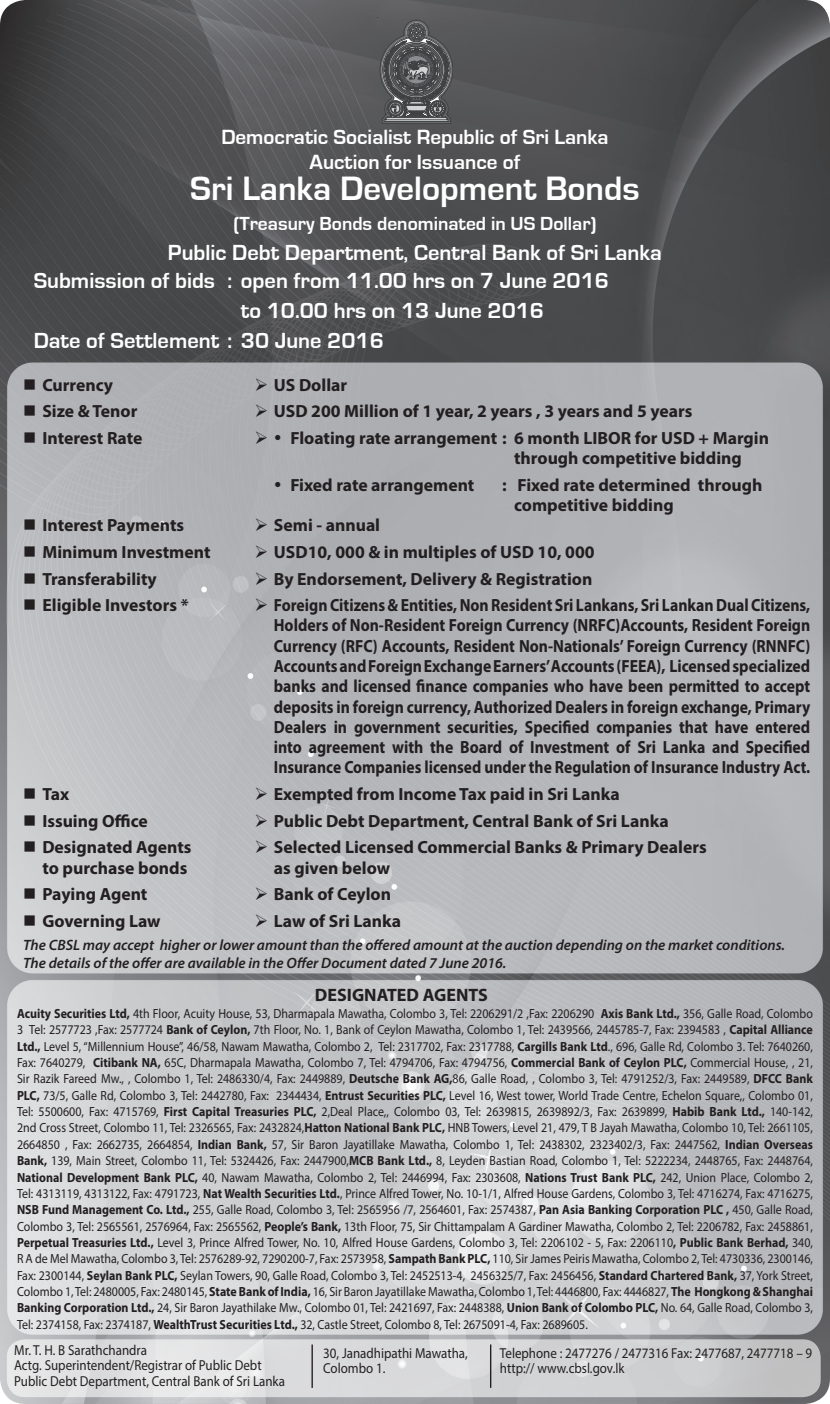
<style>
.page{position:relative;width:830px;height:1404px;background:#fff}
.page>*{position:absolute;margin:0;border:0;box-sizing:border-box;transform-origin:0 0}
.t1{font:700 34.8px "Eurostile";color:#fff}
.t2{font:700 22.5px "Eurostile";color:#fff}
.t3{font:700 21.15px/25.3px "Eurostile";color:#fff;text-align:center}
.t4{font:700 19.5px "Eurostile";color:#fff}
.t5{font:700 18px "Myriad Pro";color:#231f20}
.t6{font:700 17.7px/20.2px "Myriad Pro";color:#231f20}
.t7{font:700 17.7px/20.2px "Myriad Pro";color:#231f20;text-align:justify;scale:.89 1}
.t8{font:italic 600 15px/18px "Myriad Pro";color:#231f20}
.t9{font:14.4px/15.1px "Myriad Pro";color:#231f20;scale:.9 1}
.t10{font:13.35px/16.4px "Myriad Pro";color:#231f20;text-align:justify;scale:.9 1}
.s1{font-weight:700}
</style>
<div class="page">
<img style="left:0;top:0;width:829px;height:1403px">
<div style="left:7px;top:1339px;width:813px;height:57px;background:linear-gradient(to right,#e9e9ea,#c7c7c8);border-radius:18px"></div>
<hr style="left:311px;top:1344px;width:2px;height:43px;background:#231f20">
<hr style="left:489px;top:1344px;width:2px;height:43px;background:#231f20">
<svg style="left:377px;top:17px;width:76px;height:106px;background:#5c5d5f"></svg>
<svg style="left:36px;top:390px;width:18px;height:1px"></svg>
<svg style="left:36px;top:417px;width:18px;height:1px"></svg>
<svg style="left:36px;top:444px;width:18px;height:1px"></svg>
<svg style="left:142px;top:444px;width:18px;height:1px"></svg>
<svg style="left:236px;top:444px;width:18px;height:1px"></svg>
<svg style="left:268px;top:444px;width:31px;height:1px"></svg>
<svg style="left:23px;top:490px;width:37px;height:1px"></svg>
<svg style="left:236px;top:490px;width:36px;height:1px"></svg>
<svg style="left:282px;top:490px;width:17px;height:1px"></svg>
<svg style="left:36px;top:531px;width:18px;height:1px"></svg>
<svg style="left:36px;top:558px;width:18px;height:1px"></svg>
<svg style="left:36px;top:584px;width:18px;height:1px"></svg>
<svg style="left:268px;top:584px;width:18px;height:1px"></svg>
<svg style="left:36px;top:611px;width:18px;height:1px"></svg>
<svg style="left:36px;top:799px;width:18px;height:1px"></svg>
<svg style="left:36px;top:826px;width:18px;height:1px"></svg>
<svg style="left:36px;top:853px;width:18px;height:1px"></svg>
<svg style="left:36px;top:900px;width:18px;height:1px"></svg>
<svg style="left:36px;top:926px;width:18px;height:1px"></svg>
<h3 class="t3" style="left:221px;top:124px;width:388px">Democratic Socialist Republic of Sri Lanka<br>Auction for Issuance of</h3>
<h1 class="t1" style="left:190px;top:169px;width:450px">Sri Lanka Development Bonds</h1>
<h3 class="t4" style="left:233px;top:213px;width:364px">(Treasury Bonds denominated in US Dollar)</h3>
<h2 class="t2" style="left:168px;top:240px;width:495px">Public Debt Department, Central Bank of Sri Lanka</h2>
<h2 class="t2" style="left:34px;top:269px;width:576px">Submission of bids : open from 11.00 hrs on 7 June 2016</h2>
<h2 class="t2" style="left:241px;top:299px;width:304px">to 10.00 hrs on 13 June 2016</h2>
<h2 class="t2" style="left:34px;top:329px;width:351px">Date of Settlement : 30 June 2016</h2>
<h3 class="t6" style="left:23px;top:374px;width:92px">■ Currency</h3>
<h3 class="t6" style="left:254px;top:374px;width:94px">➢ US Dollar</h3>
<h3 class="t6" style="left:23px;top:400px;width:116px">■ Size &amp; Tenor</h3>
<h3 class="t6" style="left:254px;top:400px;width:439px">➢ USD 200 Million of 1 year, 2 years , 3 years and 5 years</h3>
<h3 class="t6" style="left:23px;top:427px;width:121px">■ Interest Rate</h3>
<h3 class="t6" style="left:514px;top:427px;width:256px;text-indent:-259px">➢ • Floating rate arrangement : 6 month LIBOR for USD + Margin through competitive bidding</h3>
<h3 class="t6" style="left:274px;top:474px;width:202px">• Fixed rate arrangement</h3>
<h3 class="t6" style="left:514px;top:474px;width:250px;text-indent:-12px">: Fixed rate determined through competitive bidding</h3>
<h3 class="t6" style="left:23px;top:514px;width:162px">■ Interest Payments</h3>
<h3 class="t6" style="left:254px;top:514px;width:127px">➢ Semi - annual</h3>
<h3 class="t6" style="left:23px;top:541px;width:189px">■ Minimum Investment</h3>
<h3 class="t6" style="left:254px;top:541px;width:342px">➢ USD10, 000 &amp; in multiples of USD 10, 000</h3>
<h3 class="t6" style="left:23px;top:568px;width:135px">■ Transferability</h3>
<h3 class="t6" style="left:254px;top:568px;width:339px">➢ By Endorsement, Delivery &amp; Registration</h3>
<h3 class="t6" style="left:23px;top:594px;width:167px">■ Eligible Investors *</h3>
<p class="t7" style="left:274px;top:594px;width:604px;text-indent:-20px">➢ Foreign Citizens &amp; Entities, Non Resident Sri Lankans, Sri Lankan Dual Citizens, Holders of Non-Resident Foreign Currency (NRFC)Accounts, Resident Foreign Currency (RFC) Accounts, Resident Non-Nationals’ Foreign Currency (RNNFC)<br>Accounts and Foreign Exchange Earners’ Accounts (FEEA), Licensed specialized banks and licensed finance companies who have been permitted to accept deposits in foreign currency, Authorized Dealers in foreign exchange, Primary Dealers in government securities, Specified companies that have entered into agreement with the Board of Investment of Sri Lanka and Specified Insurance Companies licensed under the Regulation of Insurance Industry Act.</p>
<h3 class="t6" style="left:23px;top:783px;width:48px">■ Tax</h3>
<h3 class="t6" style="left:254px;top:783px;width:367px">➢ Exempted from Income Tax paid in Sri Lanka</h3>
<h3 class="t6" style="left:23px;top:809px;width:126px">■ Issuing Office</h3>
<h3 class="t6" style="left:254px;top:809px;width:415px">➢ Public Debt Department, Central Bank of Sri Lanka</h3>
<h3 class="t6" style="left:23px;top:836px;width:170px">■ Designated Agents</h3>
<h3 class="t6" style="left:254px;top:836px;width:454px">➢ Selected Licensed Commercial Banks &amp; Primary Dealers</h3>
<h3 class="t6" style="left:42px;top:856px;width:146px">to purchase bonds</h3>
<h3 class="t6" style="left:274px;top:856px;width:118px">as given below</h3>
<h3 class="t6" style="left:23px;top:883px;width:126px">■ Paying Agent</h3>
<h3 class="t6" style="left:254px;top:883px;width:138px">➢ Bank of Ceylon</h3>
<h3 class="t6" style="left:23px;top:910px;width:139px">■ Governing Law</h3>
<h3 class="t6" style="left:254px;top:910px;width:148px">➢ Law of Sri Lanka</h3>
<p class="t8" style="left:23px;top:935px;width:763px">The CBSL may accept higher or lower amount than the offered amount at the auction depending on the market conditions.<br>The details of the offer are available in the Offer Document dated 7 June 2016.</p>
<h3 class="t5" style="left:315px;top:983px;width:174px">DESIGNATED AGENTS</h3>
<p class="t10" style="left:17px;top:1005px;width:885px"><span class="s1">Acuity Securities Ltd,</span> 4th Floor, Acuity House, 53, Dharmapala Mawatha, Colombo 3, Tel: 2206291/2 ,Fax: 2206290 <span class="s1">Axis Bank Ltd.,</span> 356, Galle Road, Colombo 3 Tel: 2577723 ,Fax: 2577724 <span class="s1">Bank of Ceylon,</span> 7th Floor, No. 1, Bank of Ceylon Mawatha, Colombo 1, Tel: 2439566, 2445785-7, Fax: 2394583 , <span class="s1">Capital Alliance Ltd.,</span> Level 5, “Millennium House”, 46/58, Nawam Mawatha, Colombo 2, Tel: 2317702, Fax: 2317788, <span class="s1">Cargills Bank Ltd</span>., 696, Galle Rd, Colombo 3. Tel: 7640260, Fax: 7640279, <span class="s1">Citibank NA,</span> 65C, Dharmapala Mawatha, Colombo 7, Tel: 4794706, Fax: 4794756, <span class="s1">Commercial Bank of Ceylon PLC,</span> Commercial House, , 21, Sir Razik Fareed Mw., , Colombo 1, Tel: 2486330/4, Fax: 2449889, <span class="s1">Deutsche Bank AG,</span>86, Galle Road, , Colombo 3, Tel: 4791252/3, Fax: 2449589, <span class="s1">DFCC Bank PLC,</span> 73/5, Galle Rd, Colombo 3, Tel: 2442780, Fax: 2344434, <span class="s1">Entrust Securities PLC,</span> Level 16, West tower, World Trade Centre, Echelon Square,, Colombo 01, Tel: 5500600, Fax: 4715769, <span class="s1">First Capital Treasuries PLC,</span> 2,Deal Place,, Colombo 03, Tel: 2639815, 2639892/3, Fax: 2639899, <span class="s1">Habib Bank Ltd.,</span> 140-142, 2nd Cross Street, Colombo 11, Tel: 2326565, Fax: 2432824,<span class="s1">Hatton National Bank PLC,</span> HNB Towers, Level 21, 479, T B Jayah Mawatha, Colombo 10, Tel: 2661105, 2664850 , Fax: 2662735, 2664854, <span class="s1">Indian Bank,</span> 57, Sir Baron Jayatillake Mawatha, Colombo 1, Tel: 2438302, 2323402/3, Fax: 2447562, <span class="s1">Indian Overseas Bank,</span> 139, Main Street, Colombo 11, Tel: 5324426, Fax: 2447900,<span class="s1">MCB Bank Ltd.,</span> 8, Leyden Bastian Road, Colombo 1, Tel: 5222234, 2448765, Fax: 2448764, <span class="s1">National Development Bank PLC,</span> 40, Nawam Mawatha, Colombo 2, Tel: 2446994, Fax: 2303608, <span class="s1">Nations Trust Bank PLC,</span> 242, Union Place, Colombo 2, Tel: 4313119, 4313122, Fax: 4791723, <span class="s1">Nat Wealth Securities Ltd.</span>, Prince Alfred Tower, No. 10-1/1, Alfred House Gardens, Colombo 3, Tel: 4716274, Fax: 4716275, <span class="s1">NSB Fund Management Co. Ltd.,</span> 255, Galle Road, Colombo 3, Tel: 2565956 /7, 2564601, Fax: 2574387, <span class="s1">Pan Asia Banking Corporation PLC ,</span> 450, Galle Road, Colombo 3, Tel: 2565561, 2576964, Fax: 2565562, <span class="s1">People’s Bank,</span> 13th Floor, 75, Sir Chittampalam A Gardiner Mawatha, Colombo 2, Tel: 2206782, Fax: 2458861, <span class="s1">Perpetual Treasuries Ltd.,</span> Level 3, Prince Alfred Tower, No. 10, Alfred House Gardens, Colombo 3, Tel: 2206102 - 5, Fax: 2206110<span class="s1">, Public Bank Berhad,</span> 340, R A de Mel Mawatha, Colombo 3, Tel: 2576289-92, 7290200-7, Fax: 2573958, <span class="s1">Sampath Bank PLC,</span> 110, Sir James Peiris Mawatha, Colombo 2, Tel: 4730336, 2300146, Fax: 2300144, <span class="s1">Seylan Bank PLC,</span> Seylan Towers, 90, Galle Road, Colombo 3, Tel: 2452513-4, 2456325/7, Fax: 2456456, <span class="s1">Standard Chartered Bank,</span> 37, York Street, Colombo 1, Tel: 2480005, Fax: 2480145, <span class="s1">State Bank of India,</span> 16, Sir Baron Jayatillake Mawatha, Colombo 1, Tel: 4446800, Fax: 4446827, <span class="s1">The Hongkong &amp; Shanghai Banking Corporation Ltd.,</span> 24, Sir Baron Jayathilake Mw., Colombo 01, Tel: 2421697, Fax: 2448388, <span class="s1">Union Bank of Colombo PLC,</span> No. 64, Galle Road, Colombo 3, Tel: 2374158, Fax: 2374187, <span class="s1">WealthTrust Securities Ltd.,</span> 32, Castle Street, Colombo 8, Tel: 2675091-4, Fax: 2689605.</p>
<p class="t9" style="left:14px;top:1342px;width:302px">Mr. T. H. B Sarathchandra<br>Actg. Superintendent/Registrar of Public Debt<br>Public Debt Department, Central Bank of Sri Lanka</p>
<p class="t9" style="left:323px;top:1345px;width:162px">30, Janadhipathi Mawatha,<br>Colombo 1.</p>
<p class="t9" style="left:499px;top:1345px;width:348px">Telephone : 2477276 / 2477316 Fax: 2477687, 2477718 – 9 http:// www.cbsl.gov.lk</p>
</div>
